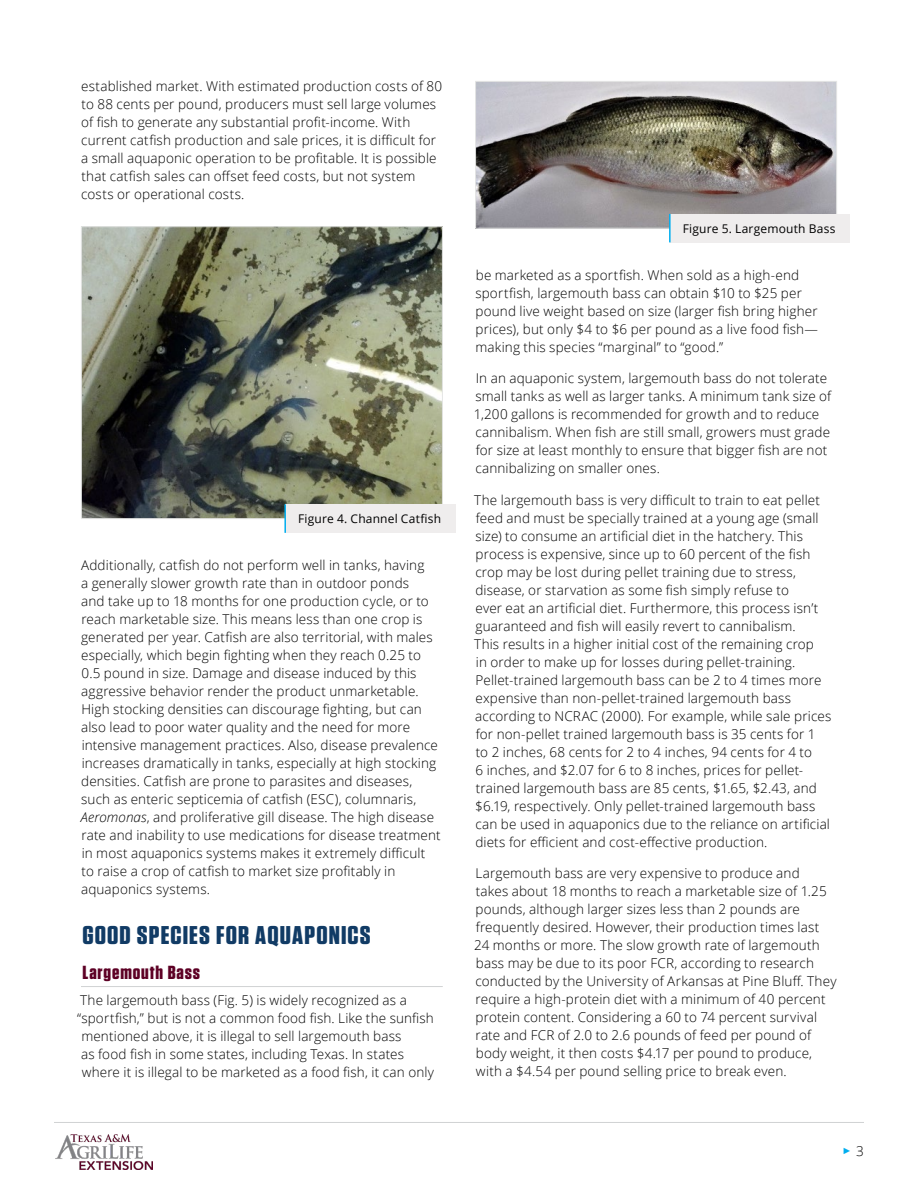
<style>
.page{position:relative;width:918px;height:1188px;background:#fff}
.page>*{position:absolute;margin:0;border:0;box-sizing:border-box;transform-origin:0 0}
.heading1{font:700 25.65px "Tungsten";letter-spacing:.04em;color:#113b65;scale:1.11 1}
.heading2{font:700 18.9px "Tungsten";letter-spacing:.04em;color:#5d0025;scale:1.11 1}
.t1{font:300 13.5px/18px "Open Sans";letter-spacing:.01em;color:#000}
.Figure_Captions{font:12px "Open Sans";letter-spacing:.015em;color:#000}
.t2{font:9px "Arial";color:#00aeef}
.s1{font-style:italic}
.s2{font-family:"Open Sans";font-weight:300;font-size:13.5px;color:#000}
</style>
<div class="page">
<hr style="left:54px;top:1122px;width:810px;height:1px;background:#d1d3d4">
<img style="left:55px;top:1134px;width:97px;height:36px">
<img style="left:83px;top:228px;width:358px;height:289px">
<div style="left:81px;top:226px;width:362px;height:293px;border:1px solid #e5e6e5"></div>
<div style="left:285px;top:504px;width:170px;height:29px;background:#efeded"></div>
<hr style="left:284px;top:504px;width:2px;height:29px;background:#00aeef">
<hr style="left:81px;top:986px;width:362px;height:1px;background:#d1d3d4">
<img style="left:477px;top:83px;width:358px;height:144px">
<div style="left:475px;top:81px;width:362px;height:148px;border:1px solid #e5e6e5"></div>
<div style="left:670px;top:214px;width:179px;height:28px;background:#efeded"></div>
<hr style="left:669px;top:214px;width:2px;height:28px;background:#00aeef">
<p class="t1" style="left:81px;top:77px;width:363px">established market. With estimated production costs of 80 to 88 cents per pound, producers must sell large volumes of fish to generate any substantial profit-income. With current catfish production and sale prices, it is difficult for a small aquaponic operation to be profitable. It is possible that catfish sales can offset feed costs, but not system costs or operational costs.</p>
<p class="Figure_Captions" style="left:298px;top:511px;width:145px">Figure 4. Channel Catfish</p>
<p class="t1" style="left:81px;top:556px;width:361px">Additionally, catfish do not perform well in tanks, having<br>a generally slower growth rate than in outdoor ponds<br>and take up to 18 months for one production cycle, or to reach marketable size. This means less than one crop is generated per year. Catfish are also territorial, with males especially, which begin fighting when they reach 0.25 to 0.5 pound in size. Damage and disease induced by this aggressive behavior render the product unmarketable.<br>High stocking densities can discourage fighting, but can also lead to poor water quality and the need for more intensive management practices. Also, disease prevalence increases dramatically in tanks, especially at high stocking densities. Catfish are prone to parasites and diseases, such as enteric septicemia of catfish (ESC), columnaris, <span class="s1">Aeromonas</span>, and proliferative gill disease. The high disease rate and inability to use medications for disease treatment in most aquaponics systems makes it extremely difficult<br>to raise a crop of catfish to market size profitably in aquaponics systems.</p>
<h1 class="heading1" style="left:82px;top:922px;width:261px">GOOD SPECIES FOR AQUAPONICS</h1>
<h2 class="heading2" style="left:83px;top:962px;width:107px">Largemouth Bass</h2>
<p class="t1" style="left:80px;top:991px;width:328px">The largemouth bass (Fig. 5) is widely recognized as a</p>
<p class="t1" style="left:77px;top:1009px;width:358px">“sportfish,” but is not a common food fish. Like the sunfish</p>
<p class="t1" style="left:81px;top:1027px;width:322px">mentioned above, it is illegal to sell largemouth bass</p>
<p class="t1" style="left:81px;top:1045px;width:324px">as food fish in some states, including Texas. In states</p>
<p class="t1" style="left:82px;top:1063px;width:354px">where it is illegal to be marketed as a food fish, it can only</p>
<p class="Figure_Captions" style="left:683px;top:220px;width:154px">Figure 5. Largemouth Bass</p>
<p class="t1" style="left:475px;top:266px;width:344px">be marketed as a sportfish. When sold as a high-end sportfish, largemouth bass can obtain $10 to $25 per pound live weight based on size (larger fish bring higher prices), but only $4 to $6 per pound as a live food fish— making this species “marginal” to “good.”</p>
<p class="t1" style="left:474px;top:369px;width:359px">In an aquaponic system, largemouth bass do not tolerate small tanks as well as larger tanks. A minimum tank size of 1,200 gallons is recommended for growth and to reduce cannibalism. When fish are still small, growers must grade for size at least monthly to ensure that bigger fish are not cannibalizing on smaller ones.</p>
<p class="t1" style="left:474px;top:491px;width:359px">The largemouth bass is very difficult to train to eat pellet feed and must be specially trained at a young age (small size) to consume an artificial diet in the hatchery. This process is expensive, since up to 60 percent of the fish crop may be lost during pellet training due to stress, disease, or starvation as some fish simply refuse to<br>ever eat an artificial diet. Furthermore, this process isn’t guaranteed and fish will easily revert to cannibalism.<br>This results in a higher initial cost of the remaining crop<br>in order to make up for losses during pellet-training.<br>Pellet-trained largemouth bass can be 2 to 4 times more expensive than non-pellet-trained largemouth bass according to NCRAC (2000). For example, while sale prices for non-pellet trained largemouth bass is 35 cents for 1<br>to 2 inches, 68 cents for 2 to 4 inches, 94 cents for 4 to<br>6 inches, and $2.07 for 6 to 8 inches, prices for pellet&shy;trained largemouth bass are 85 cents, $1.65, $2.43, and $6.19, respectively. Only pellet-trained largemouth bass can be used in aquaponics due to the reliance on artificial diets for efficient and cost-effective production.</p>
<p class="t1" style="left:474px;top:864px;width:364px">Largemouth bass are very expensive to produce and<br>takes about 18 months to reach a marketable size of 1.25 pounds, although larger sizes less than 2 pounds are frequently desired. However, their production times last<br>24 months or more. The slow growth rate of largemouth bass may be due to its poor FCR, according to research conducted by the University of Arkansas at Pine Bluff. They require a high-protein diet with a minimum of 40 percent protein content. Considering a 60 to 74 percent survival rate and FCR of 2.0 to 2.6 pounds of feed per pound of body weight, it then costs $4.17 per pound to produce, with a $4.54 per pound selling price to break even.</p>
<p class="t2" style="left:843px;top:1145px;width:23px">► <span class="s2">3</span></p>
</div>
